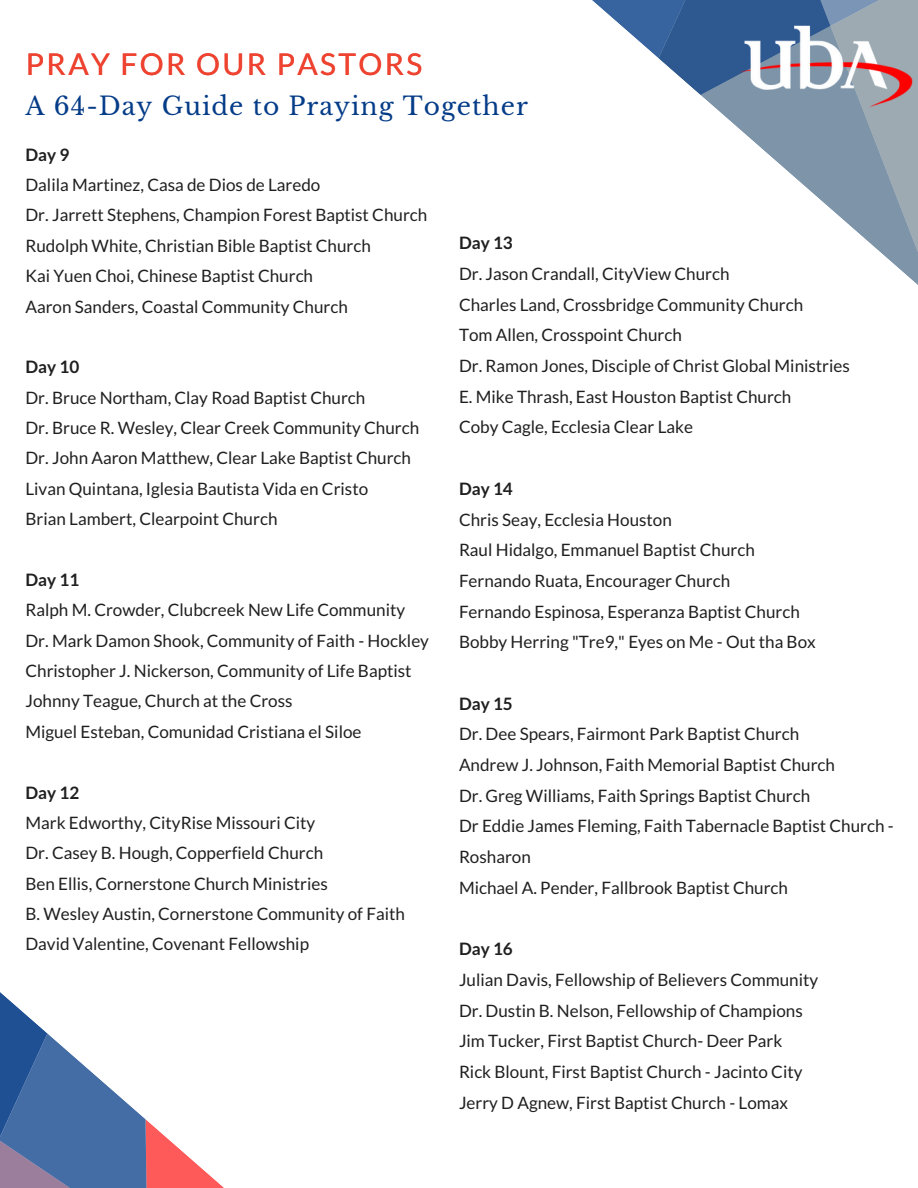
<style>
.page{position:relative;width:918px;height:1188px;background:#fff}
.page>*{position:absolute;margin:0;border:0;box-sizing:border-box;transform-origin:0 0}
.t1{font:30px "Lato";letter-spacing:.08em;color:#ed4330}
.t2{font:24.9px "Libre Baskerville";letter-spacing:.04em;color:#053c88}
.t3{font:17.1px/30.8px "Lato";color:#1f1f1f}
.t4{font:700 17.1px "Lato";color:#1f1f1f}
</style>
<div class="page">
<svg style="left:777px;top:135px;width:141px;height:150px"></svg>
<svg style="left:592px;top:0;width:326px;height:135px"></svg>
<svg style="left:0;top:992px;width:224px;height:196px"></svg>
<img style="left:737px;top:0;width:178px;height:158px">
<p class="t1" style="left:26px;top:45px;width:398px">PRAY FOR OUR PASTORS</p>
<p class="t2" style="left:25px;top:91px;width:504px">A 64-Day Guide to Praying Together</p>
<p class="t4" style="left:25px;top:144px;width:46px">Day 9</p>
<p class="t3" style="left:25px;top:169px;width:297px">Dalila Martinez, Casa de Dios de Laredo</p>
<p class="t3" style="left:25px;top:199px;width:403px">Dr. Jarrett Stephens, Champion Forest Baptist Church</p>
<p class="t3" style="left:25px;top:230px;width:347px">Rudolph White, Christian Bible Baptist Church</p>
<p class="t3" style="left:25px;top:260px;width:289px">Kai Yuen Choi, Chinese Baptist Church</p>
<p class="t3" style="left:25px;top:291px;width:324px">Aaron Sanders, Coastal Community Church</p>
<p class="t4" style="left:25px;top:356px;width:55px">Day 10</p>
<p class="t3" style="left:25px;top:382px;width:341px">Dr. Bruce Northam, Clay Road Baptist Church</p>
<p class="t3" style="left:25px;top:412px;width:395px">Dr. Bruce R. Wesley, Clear Creek Community Church</p>
<p class="t3" style="left:25px;top:442px;width:387px">Dr. John Aaron Matthew, Clear Lake Baptist Church</p>
<p class="t3" style="left:25px;top:473px;width:344px">Livan Quintana, Iglesia Bautista Vida en Cristo</p>
<p class="t3" style="left:25px;top:503px;width:254px">Brian Lambert, Clearpoint Church</p>
<p class="t4" style="left:25px;top:569px;width:55px">Day 11</p>
<p class="t3" style="left:25px;top:594px;width:381px">Ralph M. Crowder, Clubcreek New Life Community</p>
<p class="t3" style="left:25px;top:625px;width:405px">Dr. Mark Damon Shook, Community of Faith - Hockley</p>
<p class="t3" style="left:25px;top:655px;width:388px">Christopher J. Nickerson, Community of Life Baptist</p>
<p class="t3" style="left:25px;top:685px;width:269px">Johnny Teague, Church at the Cross</p>
<p class="t3" style="left:25px;top:716px;width:338px">Miguel Esteban, Comunidad Cristiana el Siloe</p>
<p class="t4" style="left:25px;top:782px;width:55px">Day 12</p>
<p class="t3" style="left:25px;top:807px;width:291px">Mark Edworthy, CityRise Missouri City</p>
<p class="t3" style="left:25px;top:837px;width:299px">Dr. Casey B. Hough, Copperfield Church</p>
<p class="t3" style="left:25px;top:868px;width:304px">Ben Ellis, Cornerstone Church Ministries</p>
<p class="t3" style="left:25px;top:898px;width:381px">B. Wesley Austin, Cornerstone Community of Faith</p>
<p class="t3" style="left:25px;top:928px;width:285px">David Valentine, Covenant Fellowship</p>
<p class="t4" style="left:459px;top:232px;width:55px">Day 13</p>
<p class="t3" style="left:459px;top:258px;width:272px">Dr. Jason Crandall, CityView Church</p>
<p class="t3" style="left:459px;top:289px;width:346px">Charles Land, Crossbridge Community Church</p>
<p class="t3" style="left:459px;top:319px;width:224px">Tom Allen, Crosspoint Church</p>
<p class="t3" style="left:459px;top:350px;width:392px">Dr. Ramon Jones, Disciple of Christ Global Ministries</p>
<p class="t3" style="left:459px;top:381px;width:334px">E. Mike Thrash, East Houston Baptist Church</p>
<p class="t3" style="left:459px;top:411px;width:236px">Coby Cagle, Ecclesia Clear Lake</p>
<p class="t4" style="left:459px;top:478px;width:55px">Day 14</p>
<p class="t3" style="left:459px;top:504px;width:214px">Chris Seay, Ecclesia Houston</p>
<p class="t3" style="left:459px;top:534px;width:297px">Raul Hidalgo, Emmanuel Baptist Church</p>
<p class="t3" style="left:459px;top:565px;width:273px">Fernando Ruata, Encourager Church</p>
<p class="t3" style="left:459px;top:596px;width:342px">Fernando Espinosa, Esperanza Baptist Church</p>
<p class="t3" style="left:459px;top:626px;width:358px">Bobby Herring "Tre9," Eyes on Me - Out tha Box</p>
<p class="t4" style="left:459px;top:693px;width:55px">Day 15</p>
<p class="t3" style="left:459px;top:718px;width:342px">Dr. Dee Spears, Fairmont Park Baptist Church</p>
<p class="t3" style="left:459px;top:749px;width:378px">Andrew J. Johnson, Faith Memorial Baptist Church</p>
<p class="t3" style="left:459px;top:780px;width:353px">Dr. Greg Williams, Faith Springs Baptist Church</p>
<p class="t3" style="left:459px;top:810px;width:436px">Dr Eddie James Fleming, Faith Tabernacle Baptist Church -<br>Rosharon</p>
<p class="t3" style="left:459px;top:872px;width:331px">Michael A. Pender, Fallbrook Baptist Church</p>
<p class="t4" style="left:459px;top:938px;width:55px">Day 16</p>
<p class="t3" style="left:459px;top:964px;width:361px">Julian Davis, Fellowship of Believers Community</p>
<p class="t3" style="left:459px;top:995px;width:345px">Dr. Dustin B. Nelson, Fellowship of Champions</p>
<p class="t3" style="left:459px;top:1025px;width:325px">Jim Tucker, First Baptist Church- Deer Park</p>
<p class="t3" style="left:459px;top:1056px;width:345px">Rick Blount, First Baptist Church - Jacinto City</p>
<p class="t3" style="left:459px;top:1087px;width:331px">Jerry D Agnew, First Baptist Church - Lomax</p>
</div>
